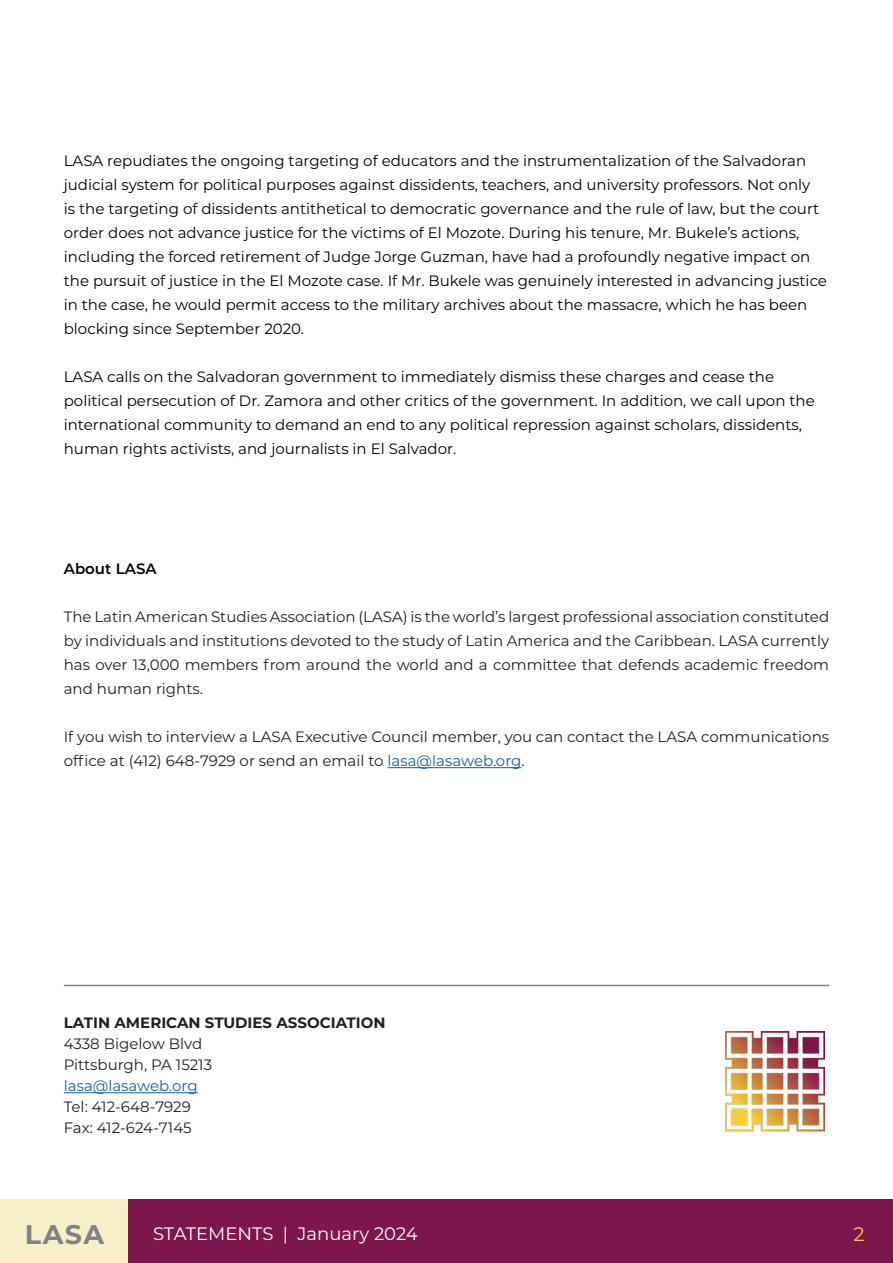
<style>
.page{position:relative;width:893px;height:1263px;background:#fff}
.page>*{position:absolute;margin:0;border:0;box-sizing:border-box;transform-origin:0 0}
.t1{font:700 27px "Montserrat";color:#808285}
.t2{font:19.5px "Montserrat";color:#f8ce34}
.t3{font:18px "Montserrat";color:#fff}
.Sub_tituares_turquesa{font:15px/24px "Montserrat";color:#000}
.Sub_tituares_turquesa-2{font:15px/24px "Montserrat";color:#231f20;text-align:justify}
.Cuerpo_de_texto{font:15px "Montserrat";color:#231f20}
.Cuerpo_de_texto_resaltado{font:700 15px "Montserrat";color:#231f20}
.Cuerpo_de_texto-2{font:15px "Montserrat";color:#175d9e}
.Sub_tituares_turquesa-3{font:600 15px "Montserrat";color:#000}
.s1{color:#175d9e}
</style>
<div class="page">
<div style="left:0;top:1199px;width:129px;height:64px;background:#f6efc7"></div>
<div style="left:129px;top:1199px;width:764px;height:64px;background:#7d164c"></div>
<hr style="left:388px;top:767px;width:133px;height:1px;background:#175d9e">
<hr style="left:64px;top:1092px;width:134px;height:1px;background:#175d9e">
<hr style="left:64px;top:985px;width:765px;height:1px;background:#808285">
<img style="left:726px;top:1032px;width:99px;height:99px">
<p class="Sub_tituares_turquesa" style="left:64px;top:148px;width:765px">LASA repudiates the ongoing targeting of educators and the instrumentalization of the Salvadoran judicial system for political purposes against dissidents, teachers, and university professors. Not only<br>is the targeting of dissidents antithetical to democratic governance and the rule of law, but the court order does not advance justice for the victims of El Mozote. During his tenure, Mr. Bukele’s actions, including the forced retirement of Judge Jorge Guzman, have had a profoundly negative impact on the pursuit of justice in the El Mozote case. If Mr. Bukele was genuinely interested in advancing justice in the case, he would permit access to the military archives about the massacre, which he has been blocking since September 2020.</p>
<p class="Sub_tituares_turquesa" style="left:64px;top:364px;width:752px">LASA calls on the Salvadoran government to immediately dismiss these charges and cease the political persecution of Dr. Zamora and other critics of the government. In addition, we call upon the international community to demand an end to any political repression against scholars, dissidents, human rights activists, and journalists in El Salvador.</p>
<p class="Sub_tituares_turquesa-3" style="left:64px;top:558px;width:94px">About LASA</p>
<p class="Sub_tituares_turquesa-2" style="left:64px;top:604px;width:767px">The Latin American Studies Association (LASA) is the world’s largest professional association constituted by individuals and institutions devoted to the study of Latin America and the Caribbean. LASA currently has over 13,000 members from around the world and a committee that defends academic freedom and human rights.</p>
<p class="Sub_tituares_turquesa-2" style="left:64px;top:724px;width:767px">If you wish to interview a LASA Executive Council member, you can contact the LASA communications office at (412) 648-7929 or send an email to <span class="s1">lasa@lasaweb.org</span>.</p>
<p class="Cuerpo_de_texto_resaltado" style="left:64px;top:1012px;width:323px">LATIN AMERICAN STUDIES ASSOCIATION</p>
<p class="Cuerpo_de_texto" style="left:64px;top:1033px;width:140px">4338 Bigelow Blvd</p>
<p class="Cuerpo_de_texto" style="left:64px;top:1054px;width:150px">Pittsburgh, PA 15213</p>
<p class="Cuerpo_de_texto-2" style="left:64px;top:1075px;width:135px">lasa@lasaweb.org</p>
<p class="Cuerpo_de_texto" style="left:64px;top:1096px;width:129px">Tel: 412-648-7929</p>
<p class="Cuerpo_de_texto" style="left:64px;top:1117px;width:129px">Fax: 412-624-7145</p>
<h1 class="t1" style="left:25px;top:1215px;width:81px">LASA</h1>
<p class="t3" style="left:153px;top:1221px;width:266px">STATEMENTS | January 2024</p>
<h2 class="t2" style="left:853px;top:1220px;width:13px">2</h2>
</div>
